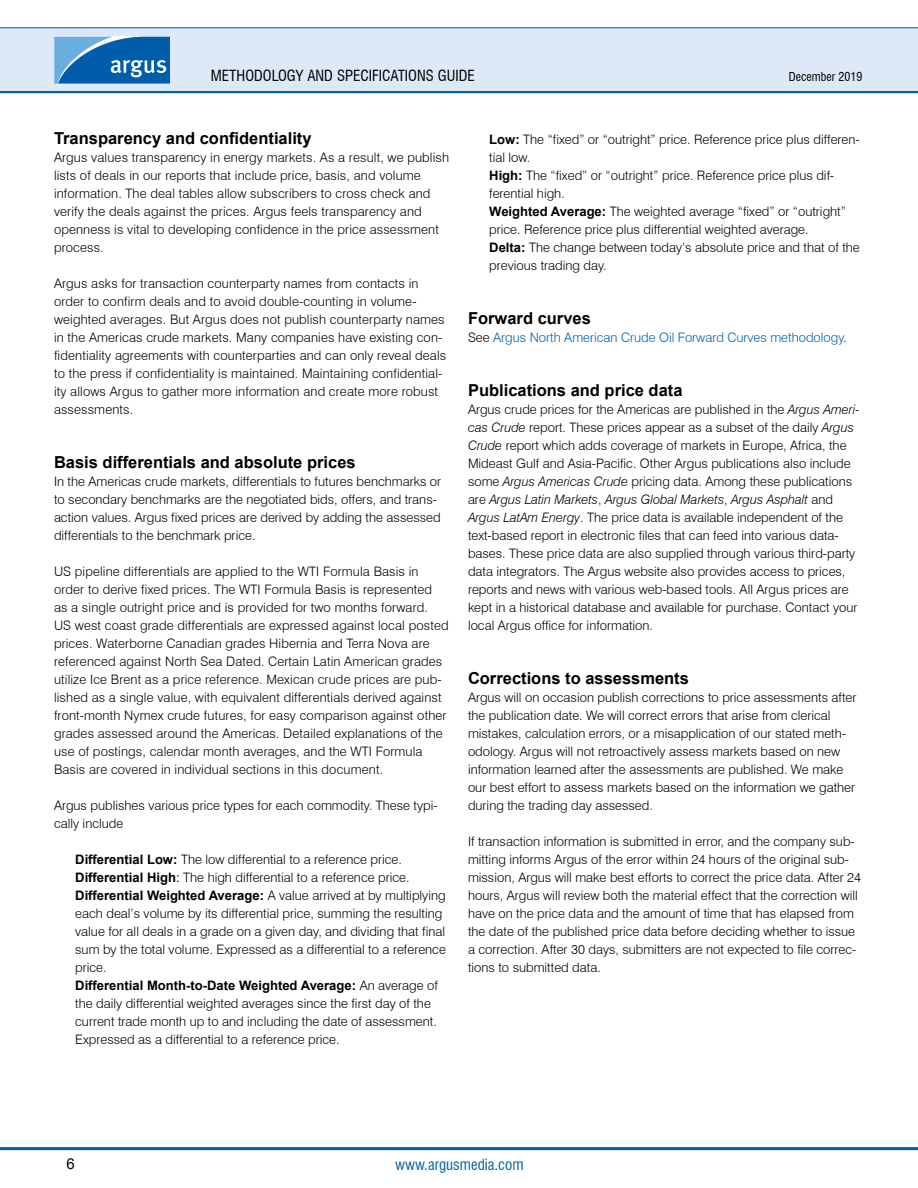
<style>
.page{position:relative;width:918px;height:1188px;background:#fff}
.page>*{position:absolute;margin:0;border:0;box-sizing:border-box;transform-origin:0 0}
.t1{font:700 16.5px "Arial";color:#000}
.t2{font:condensed 15px "Swiss 721 BT";color:#000}
.t3{font:condensed 15px "Swiss 721 BT";color:#0060a9}
.t4{font:15px "Arial";color:#000}
.t5{font:300 13.05px/18px "Swiss 721 BT";color:#000}
.t6{font:700 13.05px "Arial";color:#000}
.t7{font:300 13.05px "Swiss 721 BT";color:#0060a9}
.t8{font:condensed 12px "Swiss 721 BT";color:#000}
.s1{font-family:"Arial";font-weight:700}
.s2{font-family:"Arial";font-weight:400}
.s3{font-family:"Swiss 721 BT";font-weight:300}
.s4{color:#000}
.s5{font-style:italic}
</style>
<div class="page">
<hr style="left:0;top:90px;width:918px;height:3px;background:#0060a9">
<div style="left:0;top:28px;width:918px;height:63px;background:#dee9f7"></div>
<hr style="left:0;top:27px;width:918px;height:1px;background:#0060a9">
<svg style="left:54px;top:37px;width:116px;height:46px;background:#317ebd"></svg>
<hr style="left:0;top:1147px;width:918px;height:3px;background:#0060a9">
<p class="t2" style="left:211px;top:67px;width:265px">Methodology and specifications guide</p>
<p class="t8" style="left:789px;top:69px;width:75px">December 2019</p>
<p class="t1" style="left:54px;top:127px;width:259px">Transparency and confidentiality</p>
<p class="t5" style="left:54px;top:148px;width:397px">Argus values transparency in energy markets. As a result, we publish lists of deals in our reports that include price, basis, and volume information. The deal tables allow subscribers to cross check and verify the deals against the prices. Argus feels transparency and openness is vital to developing confidence in the price assessment process.</p>
<p class="t5" style="left:54px;top:274px;width:394px">Argus asks for transaction counterparty names from contacts in order to confirm deals and to avoid double-counting in volume&shy;weighted averages. But Argus does not publish counterparty names in the Americas crude markets. Many companies have existing con&shy;fidentiality agreements with counterparties and can only reveal deals to the press if confidentiality is maintained. Maintaining confidential&shy;ity allows Argus to gather more information and create more robust assessments.</p>
<p class="t1" style="left:54px;top:451px;width:303px">Basis differentials and absolute prices</p>
<p class="t5" style="left:54px;top:472px;width:389px">In the Americas crude markets, differentials to futures benchmarks or to secondary benchmarks are the negotiated bids, offers, and trans&shy;action values. Argus fixed prices are derived by adding the assessed differentials to the benchmark price.</p>
<p class="t5" style="left:54px;top:562px;width:396px">US pipeline differentials are applied to the WTI Formula Basis in order to derive fixed prices. The WTI Formula Basis is represented as a single outright price and is provided for two months forward.<br>US west coast grade differentials are expressed against local posted prices. Waterborne Canadian grades Hibernia and Terra Nova are referenced against North Sea Dated. Certain Latin American grades utilize Ice Brent as a price reference. Mexican crude prices are pub&shy;lished as a single value, with equivalent differentials derived against front-month Nymex crude futures, for easy comparison against other grades assessed around the Americas. Detailed explanations of the use of postings, calendar month averages, and the WTI Formula Basis are covered in individual sections in this document.</p>
<p class="t5" style="left:54px;top:796px;width:385px">Argus publishes various price types for each commodity. These typi&shy;cally include</p>
<p class="t5" style="left:75px;top:850px;width:336px"><span class="s1">Differential Low:</span> The low differential to a reference price.<br><span class="s1">Differential High</span><span class="s2">:</span> The high differential to a reference price.</p>
<p class="t6" style="left:75px;top:886px;width:372px">Differential Weighted Average: <span class="s3">A value arrived at by multiplying</span></p>
<p class="t5" style="left:75px;top:905px;width:372px">each deal’s volume by its differential price, summing the resulting value for all deals in a grade on a given day, and dividing that final sum by the total volume. Expressed as a differential to a reference price.</p>
<p class="t6" style="left:75px;top:977px;width:364px">Differential Month-to-Date Weighted Average: <span class="s3">An average of</span></p>
<p class="t5" style="left:75px;top:995px;width:363px">the daily differential weighted averages since the first day of the current trade month up to and including the date of assessment.<br>Expressed as a differential to a reference price.</p>
<p class="t5" style="left:489px;top:130px;width:372px"><span class="s1">Low:</span> The “fixed” or “outright” price. Reference price plus differen&shy;tial low.<br><span class="s1">High:</span> The “fixed” or “outright” price. Reference price plus dif&shy;ferential high.<br><span class="s1">Weighted Average:</span> The weighted average “fixed” or “outright” price. Reference price plus differential weighted average.<br><span class="s1">Delta:</span> The change between today’s absolute price and that of the previous trading day.</p>
<p class="t1" style="left:468px;top:307px;width:124px">Forward curves</p>
<p class="t7" style="left:468px;top:329px;width:381px"><span class="s4">See</span> Argus North American Crude Oil Forward Curves methodology<span class="s4">.</span></p>
<p class="t1" style="left:468px;top:379px;width:216px">Publications and price data</p>
<p class="t5" style="left:468px;top:400px;width:393px">Argus crude prices for the Americas are published in the <span class="s5">Argus Ameri&shy;cas Crude</span> report. These prices appear as a subset of the daily <span class="s5">Argus Crude</span> report which adds coverage of markets in Europe, Africa, the Mideast Gulf and Asia-Pacific. Other Argus publications also include some <span class="s5">Argus Americas Crude</span> pricing data. Among these publications are <span class="s5">Argus Latin Markets</span>, <span class="s5">Argus Global Markets</span>, <span class="s5">Argus Asphalt</span> and <span class="s5">Argus LatAm Energy</span>. The price data is available independent of the text-based report in electronic files that can feed into various data&shy;bases. These price data are also supplied through various third-party data integrators. The Argus website also provides access to prices, reports and news with various web-based tools. All Argus prices are kept in a historical database and available for purchase. Contact your local Argus office for information.</p>
<p class="t1" style="left:468px;top:667px;width:222px">Corrections to assessments</p>
<p class="t5" style="left:468px;top:688px;width:390px">Argus will on occasion publish corrections to price assessments after the publication date. We will correct errors that arise from clerical mistakes, calculation errors, or a misapplication of our stated meth&shy;odology. Argus will not retroactively assess markets based on new information learned after the assessments are published. We make our best effort to assess markets based on the information we gather during the trading day assessed.</p>
<p class="t5" style="left:468px;top:832px;width:395px">If transaction information is submitted in error, and the company sub&shy;mitting informs Argus of the error within 24 hours of the original sub&shy;mission, Argus will make best efforts to correct the price data. After 24 hours, Argus will review both the material effect that the correction will have on the price data and the amount of time that has elapsed from the date of the published price data before deciding whether to issue a correction. After 30 days, submitters are not expected to file correc&shy;tions to submitted data.</p>
<p class="t4" style="left:67px;top:1154px;width:10px">6</p>
<p class="t3" style="left:395px;top:1155px;width:130px">www.argusmedia.com</p>
</div>
